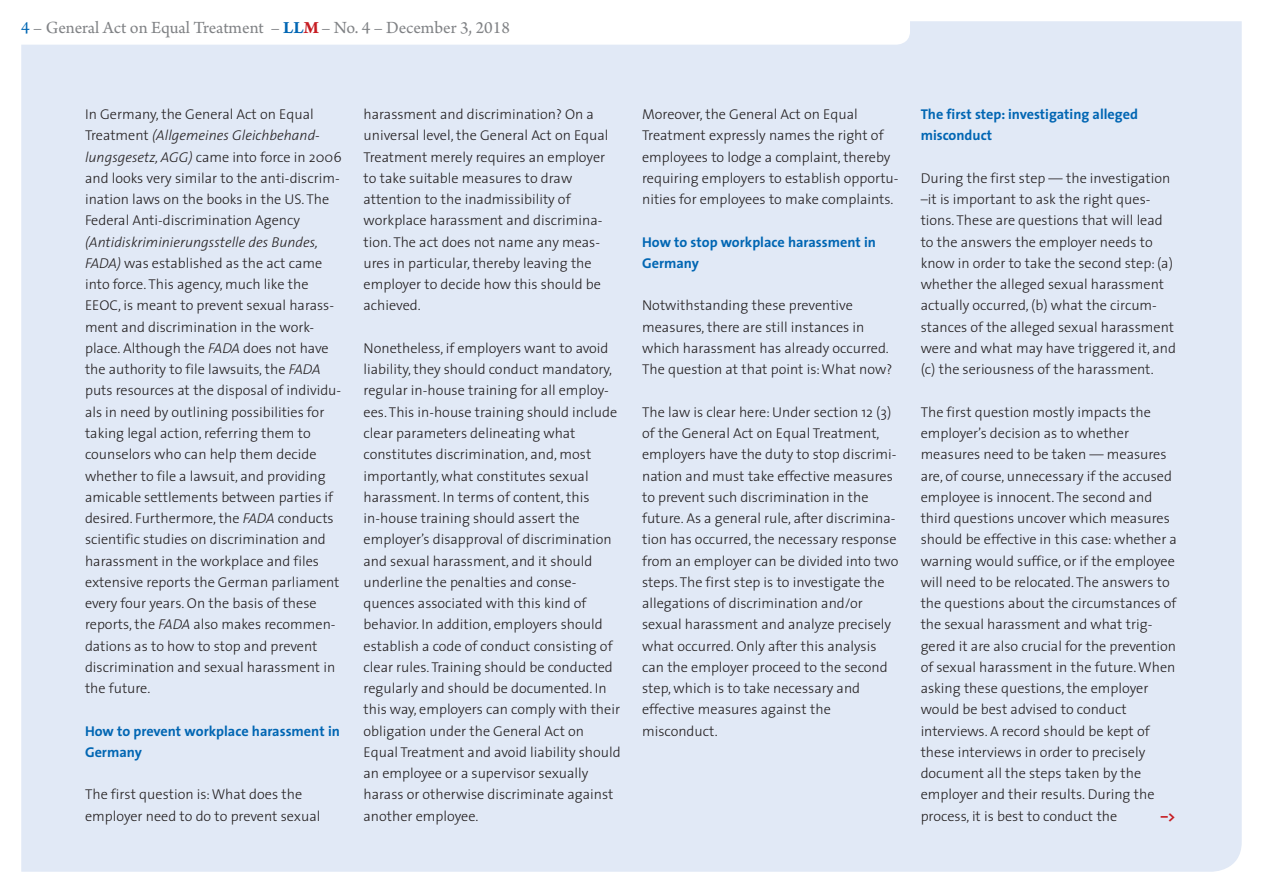
<style>
.page{position:relative;width:1263px;height:893px;background:#fff}
.page>*{position:absolute;margin:0;border:0;box-sizing:border-box;transform-origin:0 0}
.t1{font:18px "Arno Pro";letter-spacing:-.005em;color:#808285}
.t2{font:300 14.25px/21.3px "The Sans";color:#231f20}
.t3{font:700 14.25px/21.3px "The Sans";color:#0166b3}
.t4{font:700 14.25px "The Sans";color:#c61c22}
.s1{color:#0166b3}
.s2{font-weight:700;color:#0166b3}
.s3{font-weight:700;color:#c61c22}
.s4{font-style:italic}
</style>
<div class="page">
<div style="left:21px;top:21px;width:1221px;height:851px;background:#e1e9f6"></div>
<svg style="left:21px;top:21px;width:889px;height:24px"></svg>
<p class="t1" style="left:21px;top:18px;width:490px"><span class="s1">4</span> – General Act on Equal Treatment – <span class="s2">LL</span><span class="s3">M</span> – No. 4 – December 3, 2018</p>
<p class="t2" style="left:85px;top:103px;width:258px">In Germany, the General Act on Equal Treatment <span class="s4">(Allgemeines Gleichbehand&shy;lungsgesetz, AGG)</span> came into force in 2006 and looks very similar to the anti-discrim&shy;ination laws on the books in the US. The Federal Anti-discrimination Agency</p>
<p class="t2" style="left:85px;top:231px;width:258px"><span class="s4">(Antidiskriminierungsstelle des Bundes, FADA)</span> was established as the act came into force. This agency, much like the EEOC, is meant to prevent sexual harass&shy;ment and discrimination in the work&shy;place. Although the <span class="s4">FADA</span> does not have the authority to file lawsuits, the <span class="s4">FADA </span>puts resources at the disposal of individu&shy;als in need by outlining possibilities for taking legal action, referring them to counselors who can help them decide whether to file a lawsuit, and providing amicable settlements between parties if desired. Furthermore, the <span class="s4">FADA</span> conducts scientific studies on discrimination and harassment in the workplace and files extensive reports the German parliament every four years. On the basis of these reports, the <span class="s4">FADA</span> also makes recommen&shy;dations as to how to stop and prevent discrimination and sexual harassment in the future.</p>
<p class="t3" style="left:85px;top:720px;width:256px">How to prevent workplace harassment in<br>Germany</p>
<p class="t2" style="left:85px;top:783px;width:237px">The first question is: What does the employer need to do to prevent sexual</p>
<p class="t2" style="left:364px;top:103px;width:246px">harassment and discrimination? On a universal level, the General Act on Equal Treatment merely requires an employer to take suitable measures to draw attention to the inadmissibility of workplace harassment and discrimina&shy;tion. The act does not name any meas&shy;ures in particular, thereby leaving the employer to decide how this should be achieved.</p>
<p class="t2" style="left:364px;top:337px;width:259px">Nonetheless, if employers want to avoid liability, they should conduct mandatory, regular in-house training for all employ&shy;ees. This in-house training should include clear parameters delineating what constitutes discrimination, and, most importantly, what constitutes sexual harassment. In terms of content, this in-house training should assert the employer’s disapproval of discrimination and sexual harassment, and it should underline the penalties and conse&shy;quences associated with this kind of behavior. In addition, employers should establish a code of conduct consisting of clear rules. Training should be conducted regularly and should be documented. In this way, employers can comply with their obligation under the General Act on Equal Treatment and avoid liability should an employee or a supervisor sexually harass or otherwise discriminate against another employee.</p>
<p class="t2" style="left:642px;top:103px;width:258px">Moreover, the General Act on Equal Treatment expressly names the right of employees to lodge a complaint, thereby requiring employers to establish opportu&shy;nities for employees to make complaints.</p>
<p class="t3" style="left:642px;top:231px;width:235px">How to stop workplace harassment in<br>Germany</p>
<p class="t2" style="left:642px;top:294px;width:252px">Notwithstanding these preventive measures, there are still instances in which harassment has already occurred.<br>The question at that point is: What now?</p>
<p class="t2" style="left:642px;top:401px;width:258px">The law is clear here: Under section 12 (3) of the General Act on Equal Treatment, employers have the duty to stop discrimi&shy;nation and must take effective measures to prevent such discrimination in the future. As a general rule, after discrimina&shy;tion has occurred, the necessary response from an employer can be divided into two steps. The first step is to investigate the allegations of discrimination and/or sexual harassment and analyze precisely what occurred. Only after this analysis can the employer proceed to the second step, which is to take necessary and effective measures against the misconduct.</p>
<p class="t3" style="left:921px;top:103px;width:219px">The first step: investigating alleged misconduct</p>
<p class="t2" style="left:921px;top:167px;width:257px">During the first step — the investigation –it is important to ask the right ques&shy;tions. These are questions that will lead to the answers the employer needs to know in order to take the second step: (a) whether the alleged sexual harassment actually occurred, (b) what the circum&shy;stances of the alleged sexual harassment were and what may have triggered it, and (c) the seriousness of the harassment.</p>
<p class="t2" style="left:921px;top:401px;width:258px">The first question mostly impacts the employer’s decision as to whether measures need to be taken — measures are, of course, unnecessary if the accused employee is innocent. The second and third questions uncover which measures should be effective in this case: whether a warning would suffice, or if the employee will need to be relocated. The answers to the questions about the circumstances of the sexual harassment and what trig&shy;gered it are also crucial for the prevention of sexual harassment in the future. When asking these questions, the employer would be best advised to conduct interviews. A record should be kept of these interviews in order to precisely document all the steps taken by the employer and their results. During the process, it is best to conduct the</p>
<p class="t4" style="left:1161px;top:804px;width:16px">–&gt;</p>
</div>
